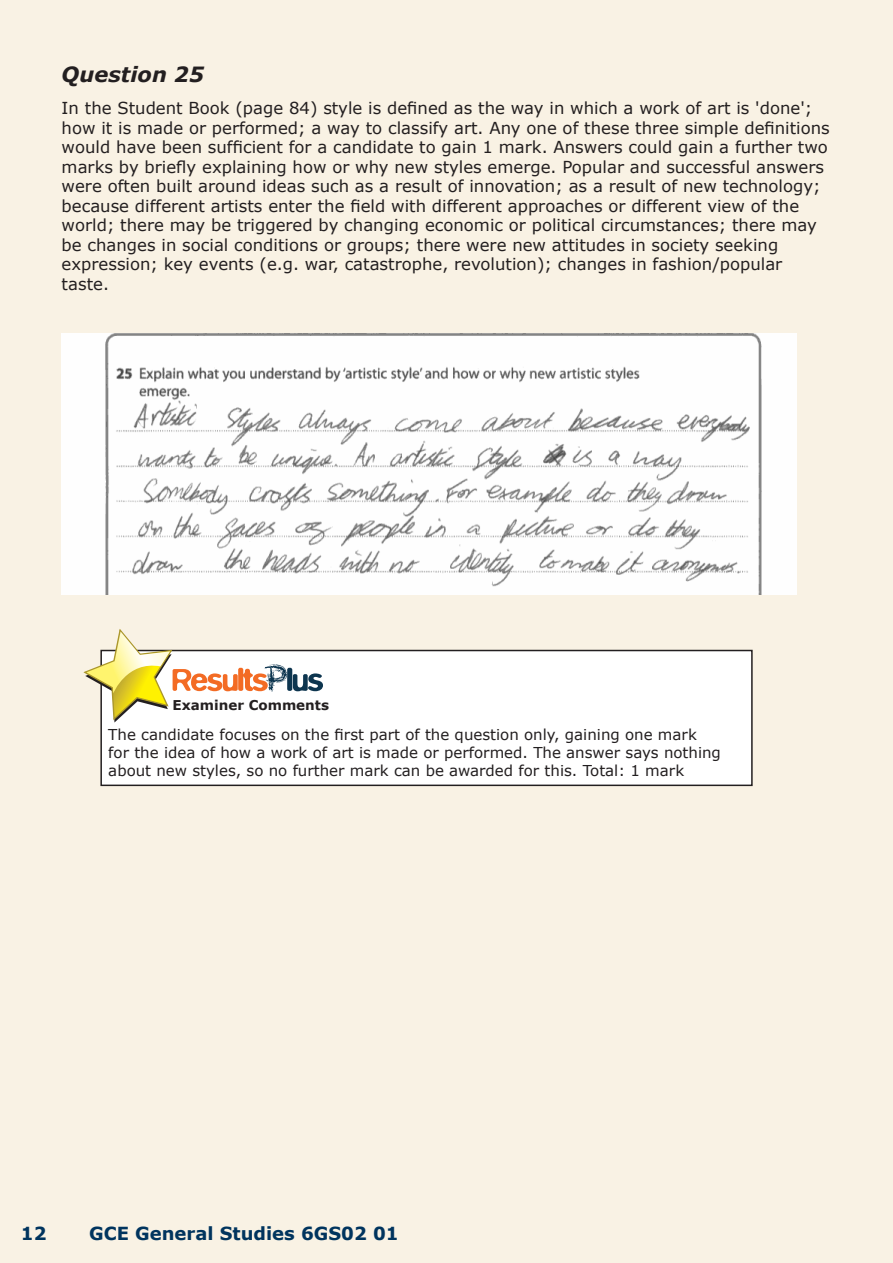
<style>
.page{position:relative;width:893px;height:1263px;background:#f9f2e4}
.page>*{position:absolute;margin:0;border:0;box-sizing:border-box;transform-origin:0 0}
.t1{font:italic 700 21px "Verdana";color:#231f20}
.t2{font:700 18px "Verdana";color:#00345e}
.t3{font:16.5px/19.5px "Verdana";color:#231f20}
.t4{font:15px/18px "Verdana";color:#231f20}
.t5{font:700 13.5px "Verdana";color:#231f20}
</style>
<div class="page">
<img style="left:62px;top:333px;width:735px;height:262px">
<div style="left:101px;top:650px;width:651px;height:135px;background:#fff"></div>
<div style="left:100px;top:650px;width:653px;height:136px;border:2px solid #231f20"></div>
<svg style="left:83px;top:629px;width:240px;height:93px"></svg>
<p class="t1" style="left:62px;top:61px;width:144px">Question 25</p>
<p class="t3" style="left:62px;top:98px;width:770px">In the Student Book (page 84) style is defined as the way in which a work of art is 'done'; how it is made or performed; a way to classify art. Any one of these three simple definitions would have been sufficient for a candidate to gain 1 mark. Answers could gain a further two marks by briefly explaining how or why new styles emerge. Popular and successful answers were often built around ideas such as a result of innovation; as a result of new technology; because different artists enter the field with different approaches or different view of the world; there may be triggered by changing economic or political circumstances; there may be changes in social conditions or groups; there were new attitudes in society seeking expression; key events (e.g. war, catastrophe, revolution); changes in fashion/popular taste.</p>
<p class="t5" style="left:173px;top:697px;width:158px">Examiner Comments</p>
<p class="t4" style="left:108px;top:725px;width:614px">The candidate focuses on the first part of the question only, gaining one mark for the idea of how a work of art is made or performed. The answer says nothing about new styles, so no further mark can be awarded for this. Total: 1 mark</p>
<p class="t2" style="left:21px;top:1222px;width:27px">12</p>
<p class="t2" style="left:89px;top:1222px;width:311px">GCE General Studies 6GS02 01</p>
</div>
